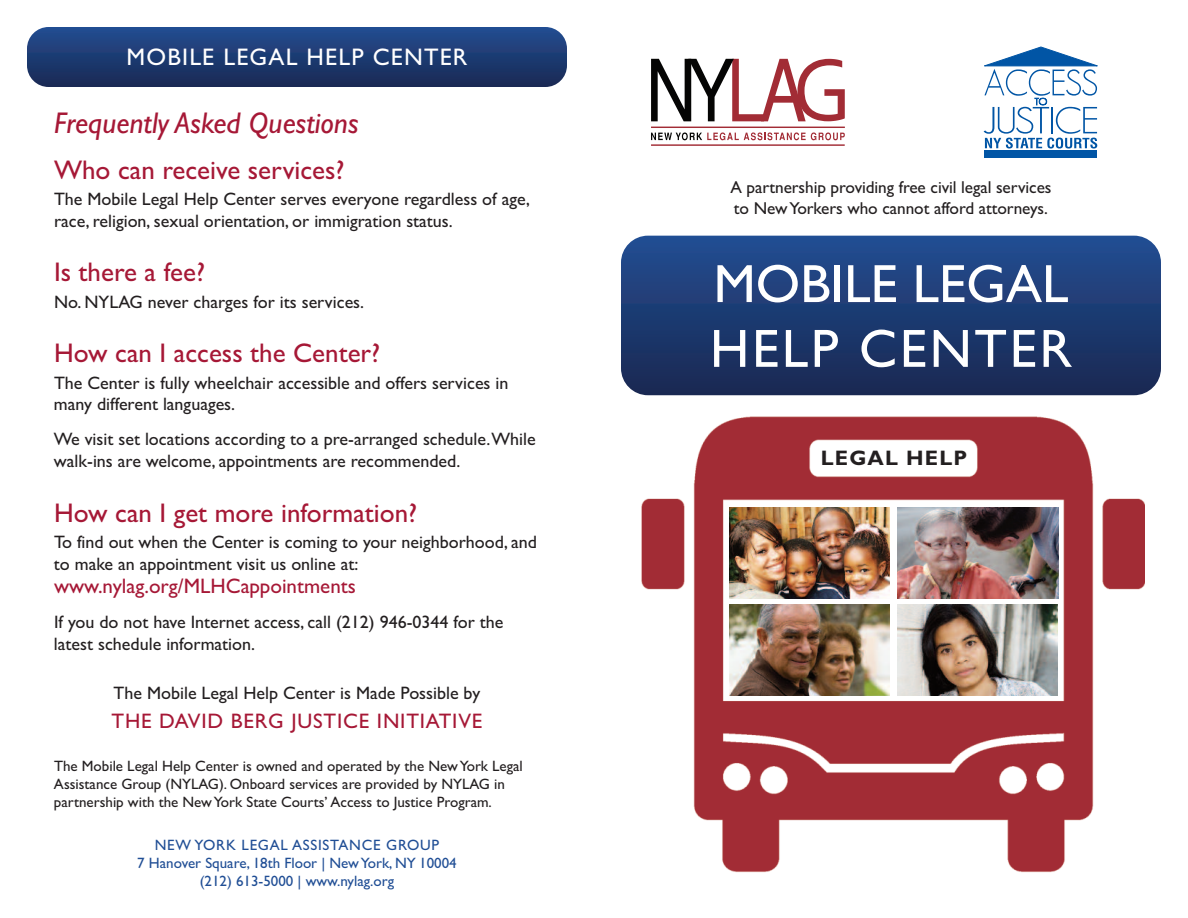
<style>
.page{position:relative;width:1188px;height:918px;background:#fff}
.page>*{position:absolute;margin:0;border:0;box-sizing:border-box;transform-origin:0 0}
.t1{font:54px/64.8px "Gill Sans";color:#fff}
.t2{font:italic 30px "Gill Sans";color:#a61836}
.t3{font:27px "Gill Sans";color:#a61836}
.t4{font:24px "Gill Sans";letter-spacing:.05em;color:#fff}
.t5{font:21px "Gill Sans";color:#a61836}
.t6{font:21px "Gill Sans";letter-spacing:.04em;color:#a61836}
.t7{font:700 21px "Gill Sans";letter-spacing:.055em;color:#231f20}
.t8{font:18px/21.6px "Gill Sans";color:#231f20}
.t9{font:17.25px/20.7px "Gill Sans";letter-spacing:-.005em;color:#231f20}
.t10{font:15px/18px "Gill Sans";color:#231f20}
.t11{font:15px/18px "Gill Sans";color:#204e95;text-align:center}
</style>
<div class="page">
<div style="left:27px;top:27px;width:540px;height:60px;background:linear-gradient(to bottom,#234d91,#192954);border-radius:22px"></div>
<div style="left:621px;top:236px;width:540px;height:159px;background:linear-gradient(to bottom,#224e92,#192852);border-radius:27px"></div>
<img style="left:641px;top:416px;width:504px;height:457px">
<svg style="left:651px;top:59px;width:194px;height:62px"></svg>
<hr style="left:651px;top:127px;width:194px;height:1px;background:#a22c35">
<hr style="left:651px;top:144px;width:194px;height:2px;background:#a22c35">
<svg style="left:651px;top:132px;width:194px;height:8px"></svg>
<img style="left:729px;top:507px;width:161px;height:92px">
<img style="left:898px;top:507px;width:160px;height:92px">
<img style="left:729px;top:604px;width:161px;height:92px">
<img style="left:898px;top:605px;width:160px;height:91px">
<svg style="left:984px;top:46px;width:113px;height:105px"></svg>
<svg style="left:983px;top:47px;width:115px;height:102px"></svg>
<div style="left:984px;top:151px;width:113px;height:7px;background:#0155a5"></div>
<h3 class="t4" style="left:127px;top:42px;width:342px">MOBILE LEGAL HELP CENTER</h3>
<h2 class="t2" style="left:54px;top:105px;width:306px">Frequently Asked Questions</h2>
<h3 class="t3" style="left:54px;top:154px;width:292px">Who can receive services?</h3>
<p class="t8" style="left:54px;top:188px;width:478px">The Mobile Legal Help Center serves everyone regardless of age, race, religion, sexual orientation, or immigration status.</p>
<h3 class="t3" style="left:54px;top:256px;width:153px">Is there a fee?</h3>
<p class="t8" style="left:54px;top:291px;width:312px">No. NYLAG never charges for its services.</p>
<h3 class="t3" style="left:54px;top:337px;width:328px">How can I access the Center?</h3>
<p class="t8" style="left:54px;top:372px;width:456px">The Center is fully wheelchair accessible and offers services in many different languages.</p>
<p class="t8" style="left:54px;top:428px;width:483px">We visit set locations according to a pre-arranged schedule.While walk-ins are welcome, appointments are recommended.</p>
<h3 class="t3" style="left:54px;top:497px;width:365px">How can I get more information?</h3>
<p class="t8" style="left:54px;top:531px;width:485px">To find out when the Center is coming to your neighborhood, and to make an appointment visit us online at:</p>
<p class="t5" style="left:54px;top:574px;width:303px">www.nylag.org/MLHCappointments</p>
<p class="t8" style="left:54px;top:611px;width:451px">If you do not have Internet access, call (212) 946-0344 for the latest schedule information.</p>
<p class="t8" style="left:114px;top:682px;width:368px">The Mobile Legal Help Center is Made Possible by</p>
<p class="t6" style="left:112px;top:708px;width:372px">THE DAVID BERG JUSTICE INITIATIVE</p>
<p class="t10" style="left:54px;top:757px;width:470px">The Mobile Legal Help Center is owned and operated by the NewYork Legal<br>Assistance Group (NYLAG). Onboard services are provided by NYLAG in partnership with the NewYork State Courts’ Access to Justice Program.</p>
<p class="t11" style="left:137px;top:836px;width:321px">NEW YORK LEGAL ASSISTANCE GROUP<br>7 Hanover Square, 18th Floor | NewYork, NY 10004 (212) 613-5000 | www.nylag.org</p>
<p class="t9" style="left:730px;top:177px;width:323px">A partnership providing free civil legal services to NewYorkers who cannot afford attorneys.</p>
<h1 class="t1" style="left:710px;top:251px;width:363px">MOBILE LEGAL<br>HELP CENTER</h1>
<p class="t7" style="left:821px;top:445px;width:148px">LEGAL HELP</p>
</div>
